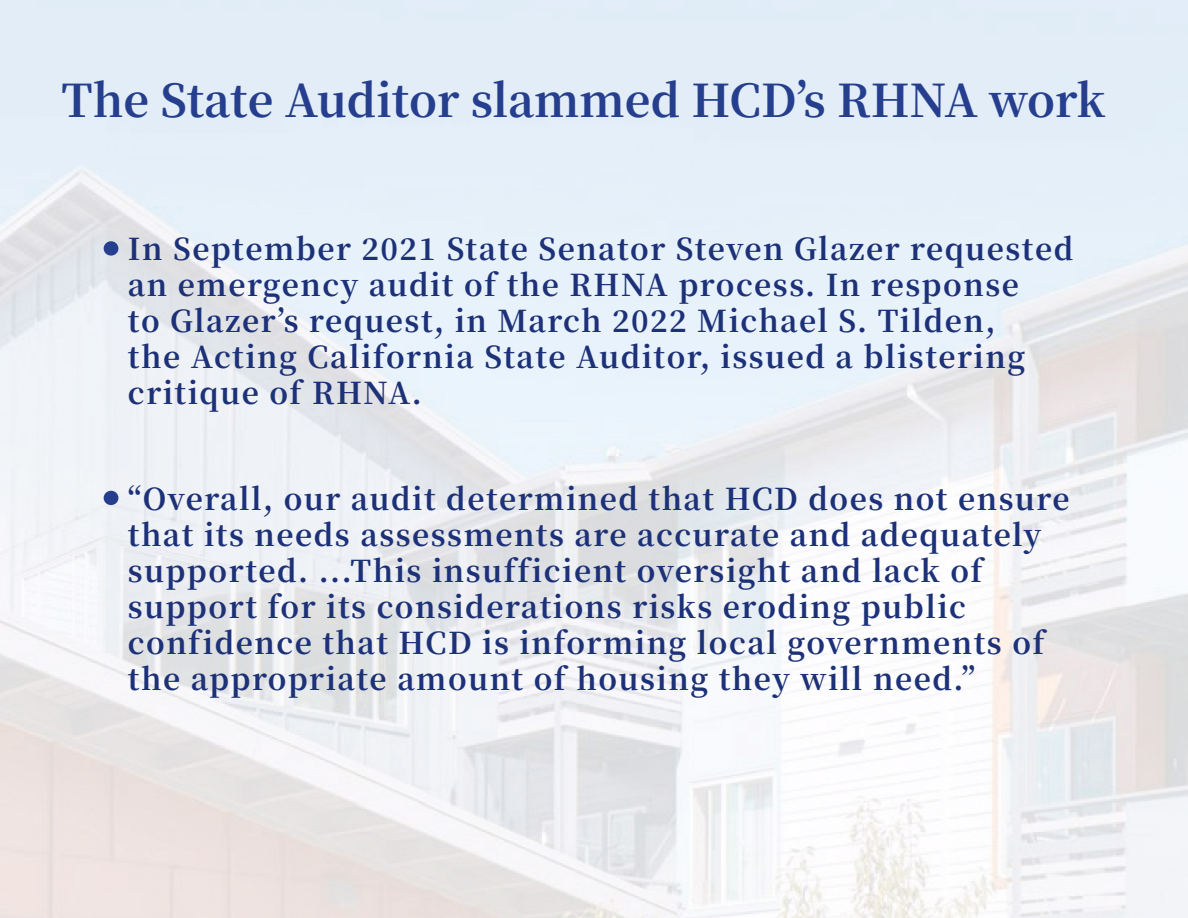
<style>
.page{position:relative;width:1188px;height:918px;background:#fff}
.page>*{position:absolute;margin:0;border:0;box-sizing:border-box;transform-origin:0 0}
.t1{font:500 60px "Noto Serif KR";color:#253f8e;scale:1.04 1}
.t2{font:700 45px "Noto Serif KR";color:#253f8e}
.t3{font:700 30px/36px "Noto Serif KR";letter-spacing:.05em;color:#1c3177}
</style>
<div class="page">
<p class="t2" style="left:62px;top:75px;width:1046px">The State Auditor slammed HCD’s RHNA work</p>
<p class="t1" style="left:101px;top:214px;width:22px">•</p>
<p class="t3" style="left:128px;top:232px;width:947px">In September 2021 State Senator Steven Glazer requested an emergency audit of the RHNA process. In response<br>to Glazer’s request, in March 2022 Michael S. Tilden,<br>the Acting California State Auditor, issued a blistering critique of RHNA.</p>
<p class="t1" style="left:101px;top:464px;width:22px">•</p>
<p class="t3" style="left:128px;top:482px;width:943px">“Overall, our audit determined that HCD does not ensure that its needs assessments are accurate and adequately supported. ...This insufficient oversight and lack of support for its considerations risks eroding public confidence that HCD is informing local governments of the appropriate amount of housing they will need.”</p>
</div>
